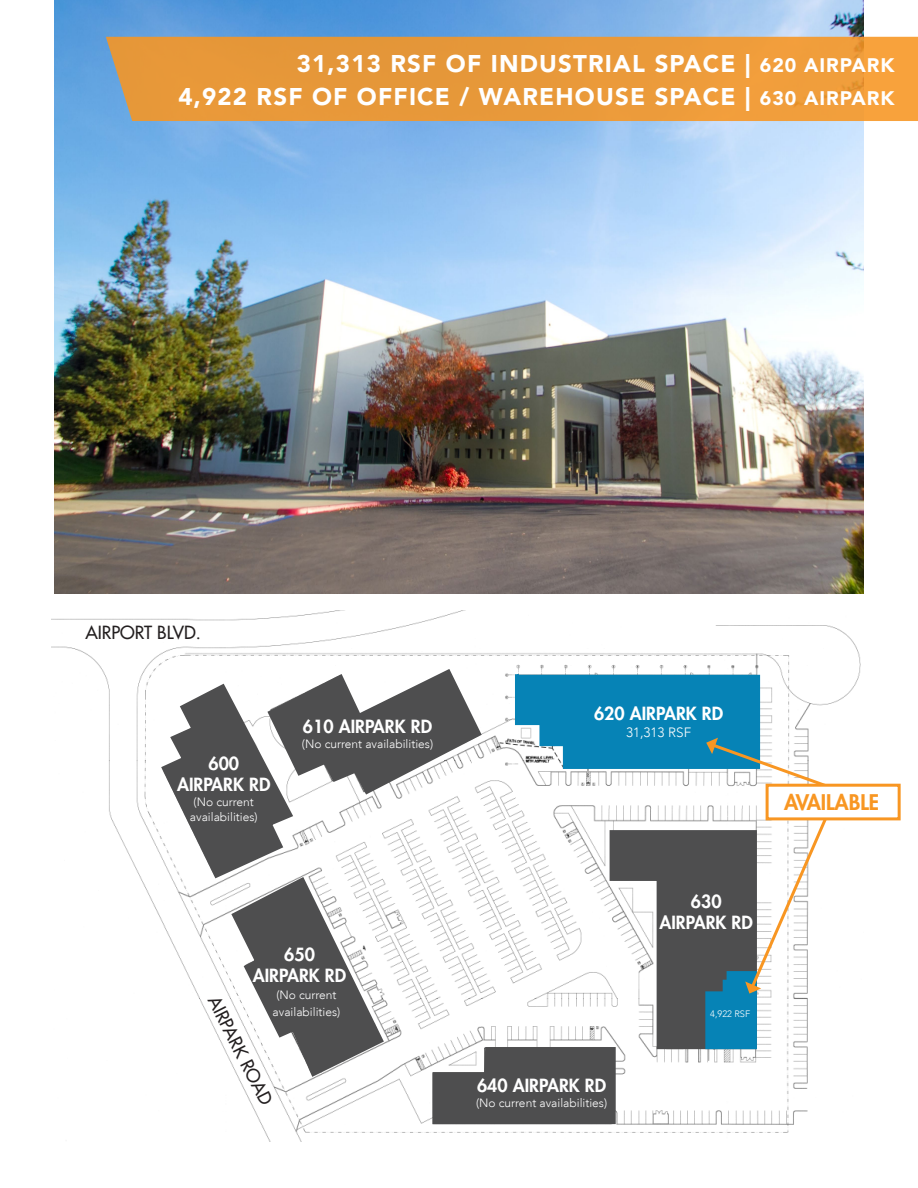
<style>
.page{position:relative;width:918px;height:1188px;background:#fff}
.page>*{position:absolute;margin:0;border:0;box-sizing:border-box;transform-origin:0 0}
.t1{font:900 24px "Avenir LT Std";letter-spacing:.05em;color:#fff}
.t2{font:800 21px "Futura Std";color:#f89622}
.t3{font:800 17.7px/21.1px "Futura Std";color:#fff;text-align:center}
.t4{font:500 17.7px "Futura Std";color:#231f20}
.t5{font:300 13.5px "Avenir LT";color:#fff}
.t6{font:300 12px/15px "Avenir LT";color:#fff;text-align:center}
.t7{font:300 9.3px "Avenir LT";color:#fff}
.s1{font-size:19.5px}
</style>
<div class="page">
<img style="left:54px;top:0;width:810px;height:594px">
<svg style="left:106px;top:37px;width:812px;height:84px;background:#e89a3c"></svg>
<img style="left:52px;top:610px;width:812px;height:531px">
<div style="left:85px;top:625px;width:116px;height:14px;background:#fff"></div>
<svg style="left:159px;top:667px;width:672px;height:459px"></svg>
<div style="left:766px;top:784px;width:135px;height:36px;background:#fff;border:3px solid #f89622"></div>
<p class="t1" style="left:297px;top:50px;width:599px">31,313 RSF OF INDUSTRIAL SPACE | <span class="s1">620 AIRPARK</span></p>
<p class="t1" style="left:178px;top:83px;width:718px">4,922 RSF OF OFFICE / WAREHOUSE SPACE | <span class="s1">630 AIRPARK</span></p>
<p class="t4" style="left:85px;top:622px;width:117px">AIRPORT BLVD.</p>
<p class="t3" style="left:177px;top:753px;width:95px">600<br>AIRPARK RD</p>
<p class="t6" style="left:190px;top:794px;width:69px">(No current availabilities)</p>
<p class="t3" style="left:303px;top:715px;width:131px">610 AIRPARK RD</p>
<p class="t6" style="left:302px;top:736px;width:133px">(No current availabilities)</p>
<p class="t3" style="left:253px;top:944px;width:95px">650<br>AIRPARK RD</p>
<p class="t6" style="left:273px;top:987px;width:69px;line-height:16.5px">(No current availabilities)</p>
<p class="t4" style="left:223px;top:992px;width:121px;rotate:63deg">AIRPARK ROAD</p>
<p class="t3" style="left:594px;top:703px;width:131px">620 AIRPARK RD</p>
<p class="t5" style="left:626px;top:725px;width:67px">31,313 RSF</p>
<p class="t2" style="left:784px;top:789px;width:97px">AVAILABLE</p>
<p class="t3" style="left:477px;top:1075px;width:131px">640 AIRPARK RD</p>
<p class="t6" style="left:476px;top:1095px;width:133px">(No current availabilities)</p>
<p class="t3" style="left:660px;top:891px;width:95px">630<br>AIRPARK RD</p>
<p class="t7" style="left:710px;top:1009px;width:41px">4,922 RSF</p>
</div>
